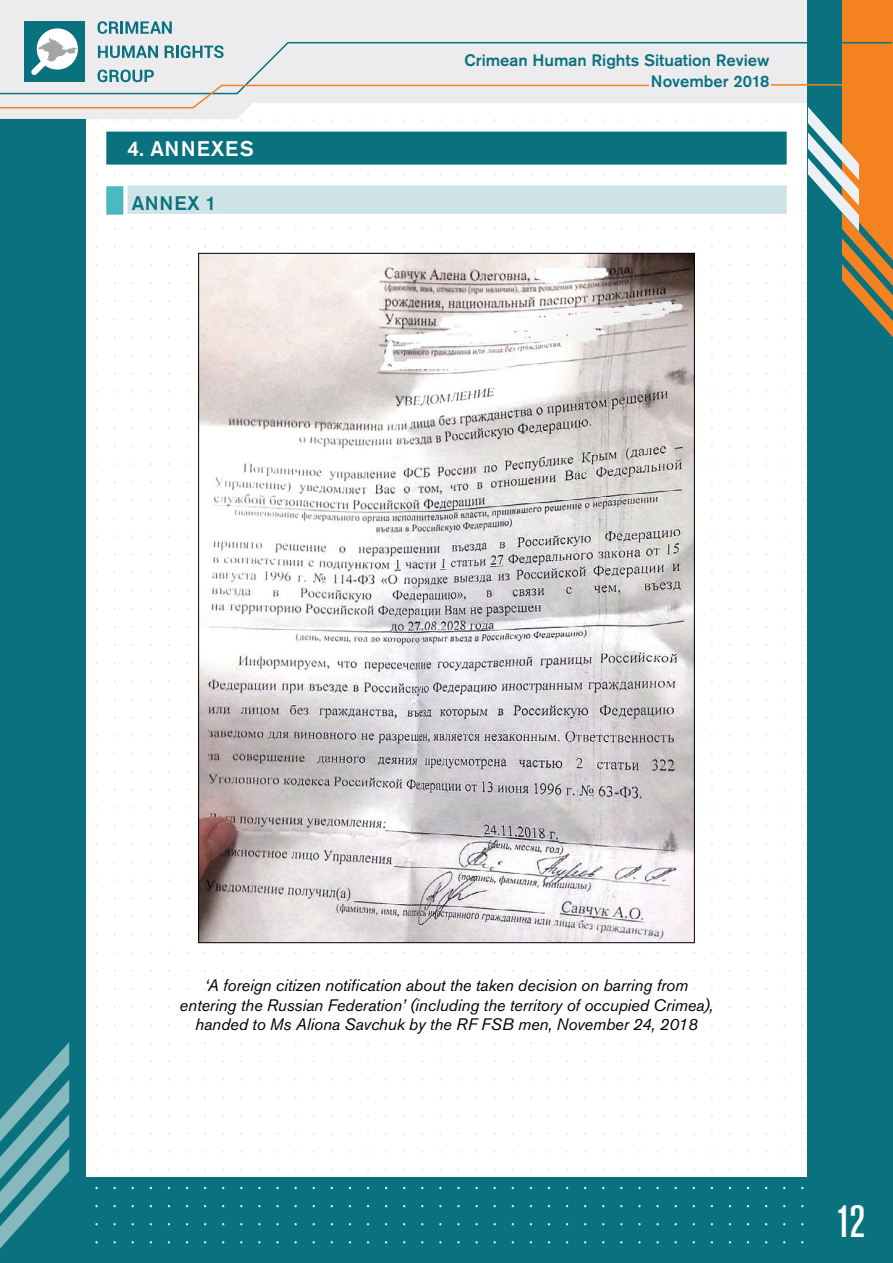
<style>
.page{position:relative;width:893px;height:1263px;background:#fff}
.page>*{position:absolute;margin:0;border:0;box-sizing:border-box;transform-origin:0 0}
.t1{font:500 condensed 45px "Akzidenz Grotesk Pro";color:#fff}
.t2{font:500 21px "Akzidenz Grotesk Pro";letter-spacing:.05em;color:#fff}
.t3{font:500 19.5px "Akzidenz Grotesk Pro";letter-spacing:.04em;color:#0a727e}
.t4{font:italic 16.5px/19.5px "Akzidenz Grotesk Pro";letter-spacing:-.005em;color:#000;text-align:center}
.t5{font:500 16.5px/20.7px "Akzidenz Grotesk Pro";color:#0a727e;text-align:right}
</style>
<div class="page">
<div style="left:0;top:1178px;width:893px;height:85px;background:#0a727e"></div>
<div style="left:0;top:0;width:85px;height:1263px;background:#0a727e"></div>
<svg style="left:0;top:0;width:837px;height:119px;fill:#ececee"></svg>
<div style="left:808px;top:1px;width:85px;height:1262px;background:#0a727e"></div>
<svg style="left:837px;top:0;width:56px;height:338px"></svg>
<svg style="left:801px;top:101px;width:58px;height:130px"></svg>
<svg style="left:0;top:1042px;width:69px;height:206px"></svg>
<div style="left:24px;top:21px;width:61px;height:61px;background:#0a727e"></div>
<svg style="left:38px;top:28px;width:39px;height:13px"></svg>
<svg style="left:0;top:41px;width:893px;height:54px;background:#d3d7d3"></svg>
<svg style="left:0;top:83px;width:650px;height:26px;background:#eae5e1"></svg>
<hr style="left:771px;top:84px;width:122px;height:2px;background:#f48220">
<svg style="left:98px;top:21px;width:21px;height:13px"></svg>
<svg style="left:121px;top:21px;width:17px;height:13px"></svg>
<svg style="left:140px;top:21px;width:21px;height:13px"></svg>
<svg style="left:98px;top:46px;width:22px;height:12px"></svg>
<svg style="left:122px;top:46px;width:13px;height:12px"></svg>
<svg style="left:136px;top:46px;width:22px;height:12px"></svg>
<svg style="left:162px;top:21px;width:10px;height:13px"></svg>
<svg style="left:165px;top:46px;width:9px;height:12px"></svg>
<svg style="left:176px;top:45px;width:14px;height:13px"></svg>
<svg style="left:193px;top:46px;width:20px;height:12px"></svg>
<svg style="left:214px;top:45px;width:10px;height:13px"></svg>
<svg style="left:98px;top:65px;width:21px;height:20px"></svg>
<svg style="left:120px;top:65px;width:13px;height:20px"></svg>
<svg style="left:133px;top:65px;width:21px;height:20px"></svg>
<div style="left:106px;top:132px;width:681px;height:33px;background:#0a727e"></div>
<div style="left:128px;top:185px;width:659px;height:29px;background:#cee3e5"></div>
<div style="left:106px;top:186px;width:17px;height:29px;background:#4bb9c2"></div>
<img style="left:200px;top:255px;width:493px;height:686px">
<p class="t2" style="left:128px;top:135px;width:128px">4. ANNEXES</p>
<p class="t3" style="left:132px;top:190px;width:86px">ANNEX 1</p>
<p class="t5" style="left:464px;top:49px;width:306px">Crimean Human Rights Situation Review<br>November 2018</p>
<p class="t4" style="left:180px;top:976px;width:535px">‘A foreign citizen notification about the taken decision on barring from entering the Russian Federation’ (including the territory of occupied Crimea), handed to Ms Aliona Savchuk by the RF FSB men, November 24, 2018</p>
<h1 class="t1" style="left:835px;top:1192px;width:32px">12</h1>
</div>
